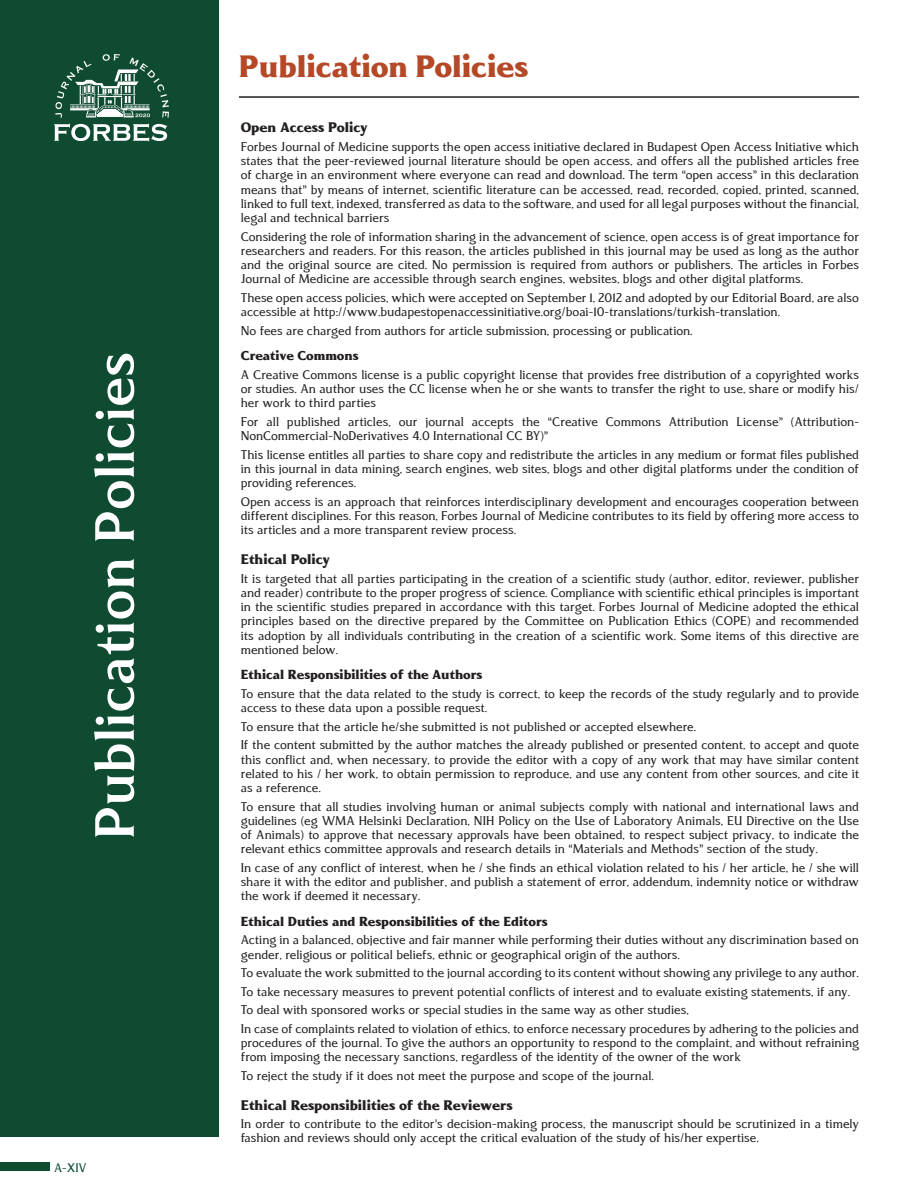
<style>
.page{position:relative;width:915px;height:1191px;background:#fff}
.page>*{position:absolute;margin:0;border:0;box-sizing:border-box;transform-origin:0 0}
.t1{font:500 54px "Revans";color:#fff}
.AMAC_BASLANGIÇ{font:700 30px "Revans";color:#b54826}
.AMAÇ_KAPSAM{font:700 13.5px "Revans";letter-spacing:-.01em;color:#231f20}
.AMAÇ_KAPSAM-2{font:700 12.75px "Revans";color:#231f20}
.AMAÇ_KAPSAM-3{font:12.3px/14.2px "Revans";color:#231f20;text-align:justify}
.t2{font:12px "Revans";color:#0e4b31}
</style>
<div class="page">
<div style="left:0;top:0;width:218px;height:1137px;background:#0e4b31"></div>
<svg style="left:54px;top:54px;width:115px;height:87px"></svg>
<div style="left:0;top:1162px;width:50px;height:8px;background:#0e4b31"></div>
<hr style="left:239px;top:96px;width:619px;height:2px;background:#231f20">
<p class="t1" style="left:84px;top:839px;width:489px;rotate:-90deg">Publication Policies</p>
<p class="t2" style="left:54px;top:1160px;width:34px">A-XIV</p>
<p class="AMAC_BASLANGIÇ" style="left:239px;top:48px;width:291px">Publication Policies</p>
<p class="AMAÇ_KAPSAM" style="left:241px;top:119px;width:128px">Open Access Policy</p>
<p class="AMAÇ_KAPSAM-3" style="left:241px;top:140px;width:619px">Forbes Journal of Medicine supports the open access initiative declared in Budapest Open Access Initiative which states that the peer-reviewed journal literature should be open access, and offers all the published articles free of charge in an environment where everyone can read and download. The term “open access” in this declaration means that” by means of internet, scientific literature can be accessed, read, recorded, copied, printed, scanned, linked to full text, indexed, transferred as data to the software, and used for all legal purposes without the financial, legal and technical barriers</p>
<p class="AMAÇ_KAPSAM-3" style="left:241px;top:229px;width:619px">Considering the role of information sharing in the advancement of science, open access is of great importance for researchers and readers. For this reason, the articles published in this journal may be used as long as the author and the original source are cited. No permission is required from authors or publishers. The articles in Forbes Journal of Medicine are accessible through search engines, websites, blogs and other digital platforms.</p>
<p class="AMAÇ_KAPSAM-3" style="left:241px;top:291px;width:619px">These open access policies, which were accepted on September 1, 2012 and adopted by our Editorial Board, are also accessible at http://www.budapestopenaccessinitiative.org/boai-10-translations/turkish-translation.</p>
<p class="AMAÇ_KAPSAM-3" style="left:241px;top:323px;width:453px">No fees are charged from authors for article submission, processing or publication.</p>
<p class="AMAÇ_KAPSAM-2" style="left:241px;top:348px;width:119px">Creative Commons</p>
<p class="AMAÇ_KAPSAM-3" style="left:241px;top:368px;width:619px">A Creative Commons license is a public copyright license that provides free distribution of a copyrighted works or studies. An author uses the CC license when he or she wants to transfer the right to use, share or modify his/ her work to third parties</p>
<p class="AMAÇ_KAPSAM-3" style="left:241px;top:415px;width:619px">For all published articles, our journal accepts the “Creative Commons Attribution License” (Attribution-<br>NonCommercial-NoDerivatives 4.0 International CC BY)”</p>
<p class="AMAÇ_KAPSAM-3" style="left:241px;top:447px;width:619px">This license entitles all parties to share copy and redistribute the articles in any medium or format files published in this journal in data mining, search engines, web sites, blogs and other digital platforms under the condition of providing references.</p>
<p class="AMAÇ_KAPSAM-3" style="left:241px;top:494px;width:619px">Open access is an approach that reinforces interdisciplinary development and encourages cooperation between different disciplines. For this reason, Forbes Journal of Medicine contributes to its field by offering more access to its articles and a more transparent review process.</p>
<p class="AMAÇ_KAPSAM" style="left:241px;top:551px;width:91px">Ethical Policy</p>
<p class="AMAÇ_KAPSAM-3" style="left:241px;top:571px;width:619px">It is targeted that all parties participating in the creation of a scientific study (author, editor, reviewer, publisher and reader) contribute to the proper progress of science. Compliance with scientific ethical principles is important in the scientific studies prepared in accordance with this target. Forbes Journal of Medicine adopted the ethical principles based on the directive prepared by the Committee on Publication Ethics (COPE) and recommended its adoption by all individuals contributing in the creation of a scientific work. Some items of this directive are mentioned below.</p>
<p class="AMAÇ_KAPSAM-2" style="left:241px;top:667px;width:243px">Ethical Responsibilities of the Authors</p>
<p class="AMAÇ_KAPSAM-3" style="left:241px;top:687px;width:619px">To ensure that the data related to the study is correct, to keep the records of the study regularly and to provide access to these data upon a possible request.</p>
<p class="AMAÇ_KAPSAM-3" style="left:241px;top:719px;width:457px">To ensure that the article he/she submitted is not published or accepted elsewhere.</p>
<p class="AMAÇ_KAPSAM-3" style="left:241px;top:738px;width:619px">If the content submitted by the author matches the already published or presented content, to accept and quote this conflict and, when necessary, to provide the editor with a copy of any work that may have similar content related to his / her work, to obtain permission to reproduce, and use any content from other sources, and cite it as a reference.</p>
<p class="AMAÇ_KAPSAM-3" style="left:241px;top:799px;width:619px">To ensure that all studies involving human or animal subjects comply with national and international laws and guidelines (eg WMA Helsinki Declaration, NIH Policy on the Use of Laboratory Animals, EU Directive on the Use of Animals) to approve that necessary approvals have been obtained, to respect subject privacy, to indicate the relevant ethics committee approvals and research details in “Materials and Methods” section of the study.</p>
<p class="AMAÇ_KAPSAM-3" style="left:241px;top:860px;width:619px">In case of any conflict of interest, when he / she finds an ethical violation related to his / her article, he / she will share it with the editor and publisher, and publish a statement of error, addendum, indemnity notice or withdraw the work if deemed it necessary.</p>
<p class="AMAÇ_KAPSAM-2" style="left:241px;top:913px;width:308px">Ethical Duties and Responsibilities of the Editors</p>
<p class="AMAÇ_KAPSAM-3" style="left:241px;top:933px;width:619px">Acting in a balanced, objective and fair manner while performing their duties without any discrimination based on gender, religious or political beliefs, ethnic or geographical origin of the authors.</p>
<p class="AMAÇ_KAPSAM-3" style="left:241px;top:966px;width:619px">To evaluate the work submitted to the journal according to its content without showing any privilege to any author.</p>
<p class="AMAÇ_KAPSAM-3" style="left:241px;top:984px;width:610px">To take necessary measures to prevent potential conflicts of interest and to evaluate existing statements, if any.</p>
<p class="AMAÇ_KAPSAM-3" style="left:241px;top:1003px;width:449px">To deal with sponsored works or special studies in the same way as other studies,</p>
<p class="AMAÇ_KAPSAM-3" style="left:241px;top:1021px;width:619px">In case of complaints related to violation of ethics, to enforce necessary procedures by adhering to the policies and procedures of the journal. To give the authors an opportunity to respond to the complaint, and without refraining from imposing the necessary sanctions, regardless of the identity of the owner of the work</p>
<p class="AMAÇ_KAPSAM-3" style="left:241px;top:1068px;width:414px">To reject the study if it does not meet the purpose and scope of the journal.</p>
<p class="AMAÇ_KAPSAM" style="left:241px;top:1096px;width:273px">Ethical Responsibilities of the Reviewers</p>
<p class="AMAÇ_KAPSAM-3" style="left:241px;top:1117px;width:619px">In order to contribute to the editor’s decision-making process, the manuscript should be scrutinized in a timely fashion and reviews should only accept the critical evaluation of the study of his/her expertise.</p>
</div>
